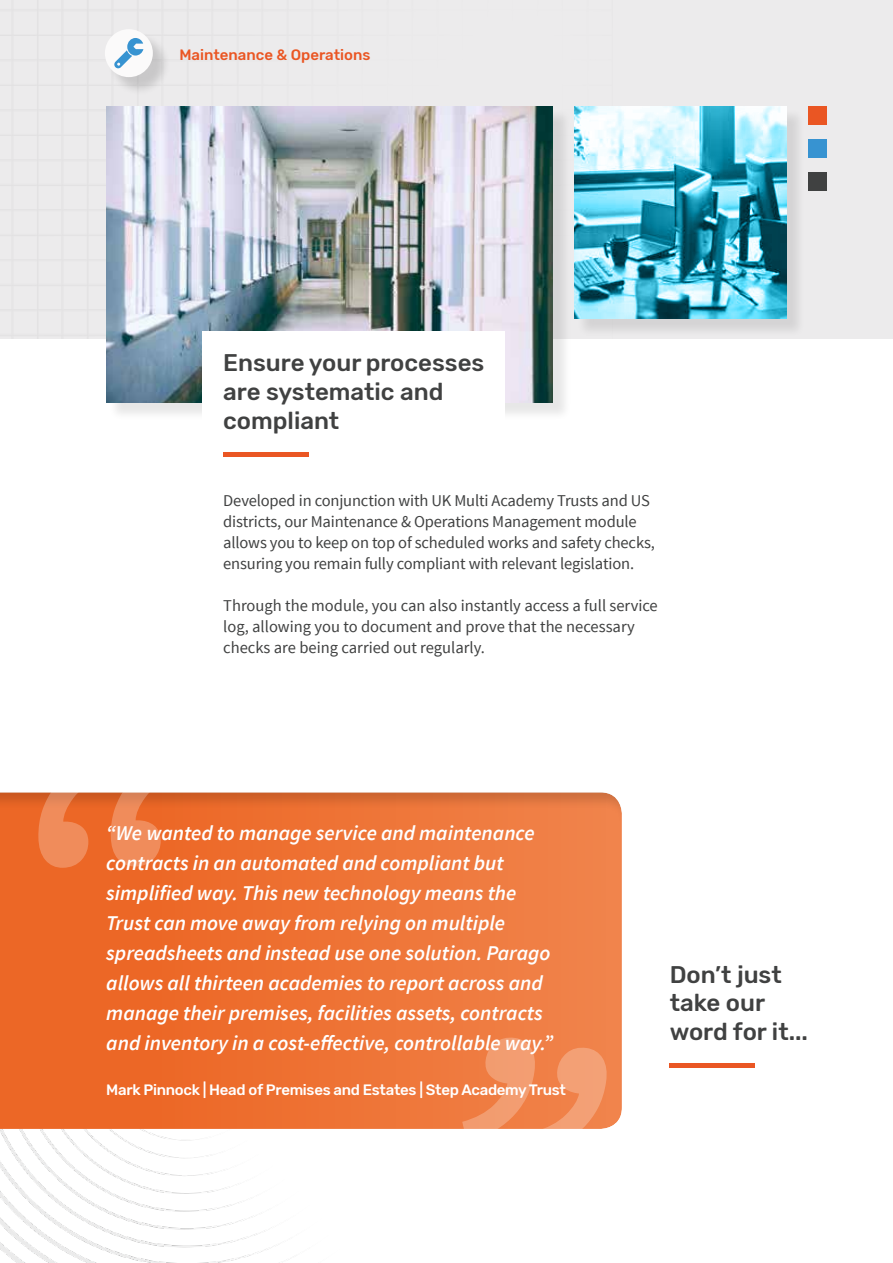
<style>
.page{position:relative;width:893px;height:1263px;background:#fff}
.page>*{position:absolute;margin:0;border:0;box-sizing:border-box;transform-origin:0 0}
.t1{font:500 24px/28.8px "Rubik";color:#404141}
.t2{font:italic 600 21px/30px "Source Sans Pro";color:#fff}
.t3{font:16.5px/21px "Source Sans Pro";letter-spacing:-.01em;color:#404141}
.t4{font:500 15px "Rubik";letter-spacing:-.02em;color:#fff}
.t5{font:500 15px "Rubik";color:#ea5623}
</style>
<div class="page">
<img style="left:0;top:1129px;width:280px;height:134px">
<div style="left:0;top:0;width:893px;height:339px;background:#ecebec"></div>
<div style="left:576px;top:109px;width:229px;height:229px;background:#000;opacity:.1"></div>
<div style="left:109px;top:109px;width:462px;height:312px;background:#000;opacity:.1"></div>
<img style="left:106px;top:106px;width:447px;height:297px">
<div style="left:202px;top:332px;width:303px;height:124px;background:#fff"></div>
<div style="left:0;top:790px;width:622px;height:339px;background:#000;opacity:.15"></div>
<hr style="left:223px;top:452px;width:85px;height:4px;background:#ea5623">
<hr style="left:670px;top:1063px;width:85px;height:4px;background:#ea5623">
<svg style="left:574px;top:106px;width:213px;height:213px;background:#68b7cb"></svg>
<div style="left:808px;top:106px;width:19px;height:19px;background:#ea5623"></div>
<div style="left:808px;top:139px;width:19px;height:19px;background:#3793d1"></div>
<div style="left:808px;top:172px;width:19px;height:18px;background:#404141"></div>
<svg style="left:462px;top:1037px;width:145px;height:92px;background:#f18d5a"></svg>
<svg style="left:38px;top:790px;width:136px;height:78px;background:#eb7c46"></svg>
<div style="left:108px;top:32px;width:63px;height:64px;background:#000;opacity:.15"></div>
<div style="left:105px;top:29px;width:48px;height:48px;background:#fbfafa;border-radius:50%"></div>
<svg style="left:114px;top:38px;width:29px;height:30px"></svg>
<p class="t5" style="left:179px;top:46px;width:193px">Maintenance &amp; Operations</p>
<h1 class="t1" style="left:223px;top:349px;width:263px">Ensure your processes are systematic and compliant</h1>
<p class="t3" style="left:223px;top:491px;width:433px">Developed in conjunction with UK Multi Academy Trusts and US districts, our Maintenance &amp; Operations Management module allows you to keep on top of scheduled works and safety checks, ensuring you remain fully compliant with relevant legislation.</p>
<p class="t3" style="left:223px;top:596px;width:436px">Through the module, you can also instantly access a full service log, allowing you to document and prove that the necessary checks are being carried out regularly.</p>
<p class="t2" style="left:106px;top:818px;width:448px">“We wanted to manage service and maintenance contracts in an automated and compliant but simplified way. This new technology means the Trust can move away from relying on multiple spreadsheets and instead use one solution. Parago allows all thirteen academies to report across and manage their premises, facilities assets, contracts and inventory in a cost-effective, controllable way.”</p>
<p class="t4" style="left:106px;top:1081px;width:461px">Mark Pinnock | Head of Premises and Estates | Step Academy Trust</p>
<h1 class="t1" style="left:670px;top:960px;width:140px">Don’t just take our word for it...</h1>
</div>
